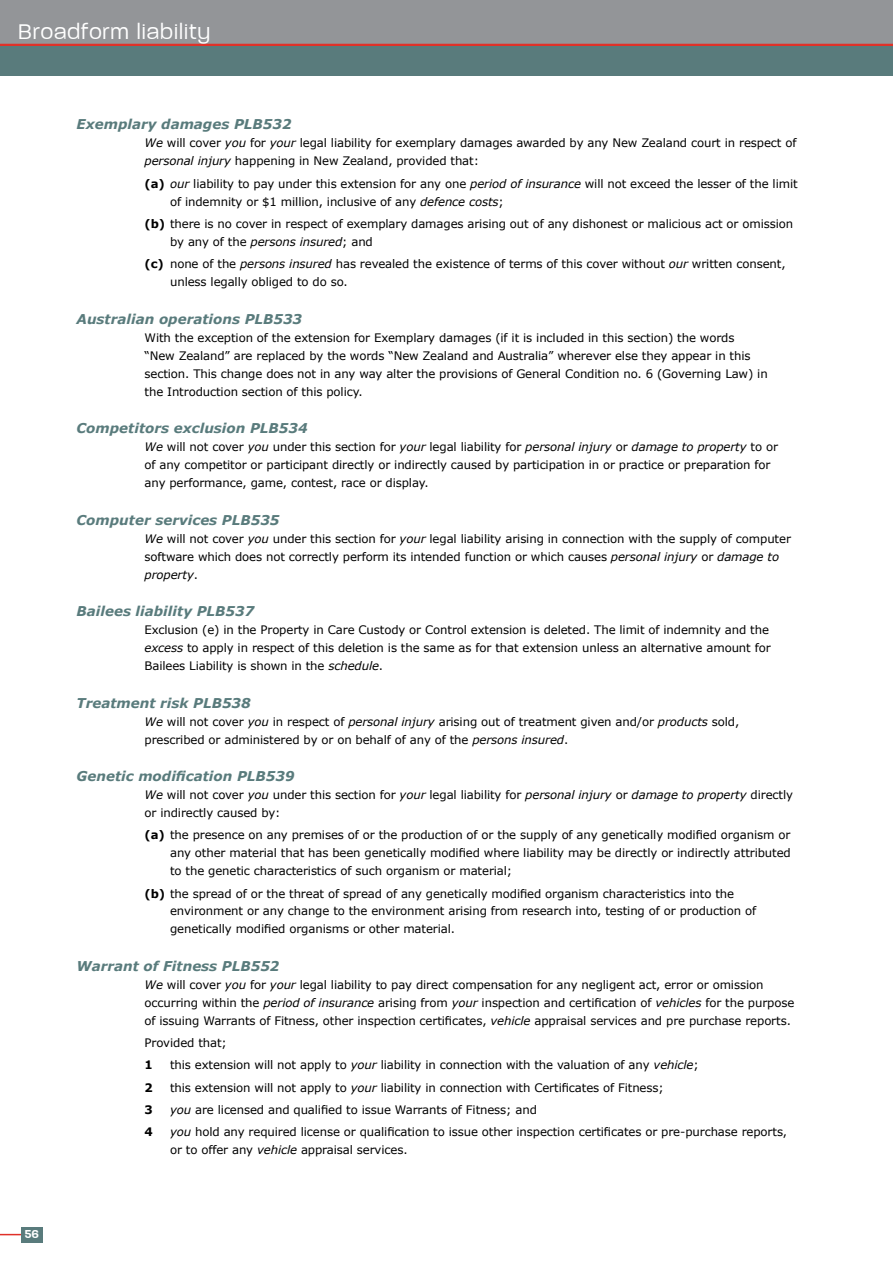
<style>
.page{position:relative;width:893px;height:1263px;background:#fff}
.page>*{position:absolute;margin:0;border:0;box-sizing:border-box;transform-origin:0 0}
.t1{font:300 24.75px "V Paralucent";letter-spacing:.04em;color:#fff}
.t2{font:italic 700 13.5px "Verdana";color:#597b7c}
.t3{font:600 13.5px "V Paralucent";color:#fff}
.t4{font:11.7px/18px "Verdana";letter-spacing:-.01em;color:#000}
.t5{font:700 11.7px "Verdana";color:#000}
.s1{font-style:italic}
.s2{font-weight:700}
</style>
<div class="page">
<div style="left:0;top:0;width:893px;height:45px;background:#939598"></div>
<svg style="left:0;top:1234px;width:21px;height:1px"></svg>
<div style="left:21px;top:1227px;width:21px;height:15px;background:#597b7c"></div>
<div style="left:0;top:45px;width:893px;height:30px;background:#597b7c"></div>
<hr style="left:0;top:44px;width:893px;height:2px;background:#e03128">
<h1 class="t1" style="left:18px;top:18px;width:194px">Broadform liability</h1>
<p class="t3" style="left:25px;top:1227px;width:16px">56</p>
<p class="t2" style="left:77px;top:116px;width:217px">Exemplary damages PLB532</p>
<p class="t4" style="left:145px;top:134px;width:653px"><span class="s1">We</span> will cover <span class="s1">you</span> for <span class="s1">your</span> legal liability for exemplary damages awarded by any New Zealand court in respect of <span class="s1">personal injury</span> happening in New Zealand, provided that:</p>
<p class="t4" style="left:170px;top:174px;width:629px;text-indent:-26px"><span class="s2">(a)</span> <span class="s1">our</span> liability to pay under this extension for any one <span class="s1">period of insurance</span> will not exceed the lesser of the limit of indemnity or $1 million, inclusive of any <span class="s1">defence costs</span>;</p>
<p class="t4" style="left:170px;top:214px;width:625px;text-indent:-26px"><span class="s2">(b)</span> there is no cover in respect of exemplary damages arising out of any dishonest or malicious act or omission by any of the <span class="s1">persons insured</span>; and</p>
<p class="t4" style="left:170px;top:254px;width:617px;text-indent:-26px"><span class="s2">(c)</span> none of the <span class="s1">persons insured</span> has revealed the existence of terms of this cover without <span class="s1">our</span> written consent, unless legally obliged to do so.</p>
<p class="t2" style="left:77px;top:310px;width:227px">Australian operations PLB533</p>
<p class="t4" style="left:145px;top:328px;width:625px">With the exception of the extension for Exemplary damages (if it is included in this section) the words<br>“New Zealand” are replaced by the words “New Zealand and Australia” wherever else they appear in this section. This change does not in any way alter the provisions of General Condition no. 6 (Governing Law) in the Introduction section of this policy.</p>
<p class="t2" style="left:77px;top:420px;width:233px">Competitors exclusion PLB534</p>
<p class="t4" style="left:145px;top:437px;width:635px"><span class="s1">We</span> will not cover <span class="s1">you</span> under this section for <span class="s1">your</span> legal liability for <span class="s1">personal injury</span> or <span class="s1">damage to property</span> to or of any competitor or participant directly or indirectly caused by participation in or practice or preparation for any performance, game, contest, race or display.</p>
<p class="t2" style="left:77px;top:511px;width:204px">Computer services PLB535</p>
<p class="t4" style="left:145px;top:529px;width:648px"><span class="s1">We</span> will not cover <span class="s1">you</span> under this section for <span class="s1">your</span> legal liability arising in connection with the supply of computer software which does not correctly perform its intended function or which causes <span class="s1">personal injury</span> or <span class="s1">damage to property</span>.</p>
<p class="t2" style="left:77px;top:602px;width:179px">Bailees liability PLB537</p>
<p class="t4" style="left:145px;top:620px;width:628px">Exclusion (e) in the Property in Care Custody or Control extension is deleted. The limit of indemnity and the <span class="s1">excess</span> to apply in respect of this deletion is the same as for that extension unless an alternative amount for<br>Bailees Liability is shown in the <span class="s1">schedule</span>.</p>
<p class="t2" style="left:77px;top:694px;width:176px">Treatment risk PLB538</p>
<p class="t4" style="left:145px;top:712px;width:596px"><span class="s1">We</span> will not cover <span class="s1">you</span> in respect of <span class="s1">personal injury</span> arising out of treatment given and/or <span class="s1">products</span> sold, prescribed or administered by or on behalf of any of the <span class="s1">persons insured</span>.</p>
<p class="t2" style="left:77px;top:767px;width:220px">Genetic modification PLB539</p>
<p class="t4" style="left:145px;top:785px;width:650px"><span class="s1">We</span> will not cover <span class="s1">you</span> under this section for <span class="s1">your</span> legal liability for <span class="s1">personal injury</span> or <span class="s1">damage to property</span> directly or indirectly caused by:</p>
<p class="t4" style="left:170px;top:826px;width:622px;text-align:justify;text-indent:-26px"><span class="s2">(a)</span> the presence on any premises of or the production of or the supply of any genetically modified organism or any other material that has been genetically modified where liability may be directly or indirectly attributed to the genetic characteristics of such organism or material;</p>
<p class="t4" style="left:170px;top:884px;width:587px;text-indent:-26px"><span class="s2">(b)</span> the spread of or the threat of spread of any genetically modified organism characteristics into the environment or any change to the environment arising from research into, testing of or production of genetically modified organisms or other material.</p>
<p class="t2" style="left:77px;top:957px;width:204px">Warrant of Fitness PLB552</p>
<p class="t4" style="left:145px;top:975px;width:651px"><span class="s1">We</span> will cover <span class="s1">you</span> for <span class="s1">your</span> legal liability to pay direct compensation for any negligent act, error or omission occurring within the <span class="s1">period of insurance</span> arising from <span class="s1">your</span> inspection and certification of <span class="s1">vehicles</span> for the purpose of issuing Warrants of Fitness, other inspection certificates, <span class="s1">vehicle</span> appraisal services and pre purchase reports.</p>
<p class="t4" style="left:145px;top:1033px;width:84px">Provided that;</p>
<p class="t5" style="left:145px;top:1058px;width:10px">1</p>
<p class="t4" style="left:170px;top:1056px;width:530px">this extension will not apply to <span class="s1">your</span> liability in connection with the valuation of any <span class="s1">vehicle</span>;</p>
<p class="t5" style="left:145px;top:1080px;width:10px">2</p>
<p class="t4" style="left:170px;top:1078px;width:495px">this extension will not apply to <span class="s1">your</span> liability in connection with Certificates of Fitness;</p>
<p class="t5" style="left:145px;top:1102px;width:10px">3</p>
<p class="t4" style="left:170px;top:1100px;width:368px"><span class="s1">you</span> are licensed and qualified to issue Warrants of Fitness; and</p>
<p class="t5" style="left:145px;top:1124px;width:10px">4</p>
<p class="t4" style="left:170px;top:1122px;width:619px"><span class="s1">you</span> hold any required license or qualification to issue other inspection certificates or pre-purchase reports, or to offer any <span class="s1">vehicle</span> appraisal services.</p>
</div>
